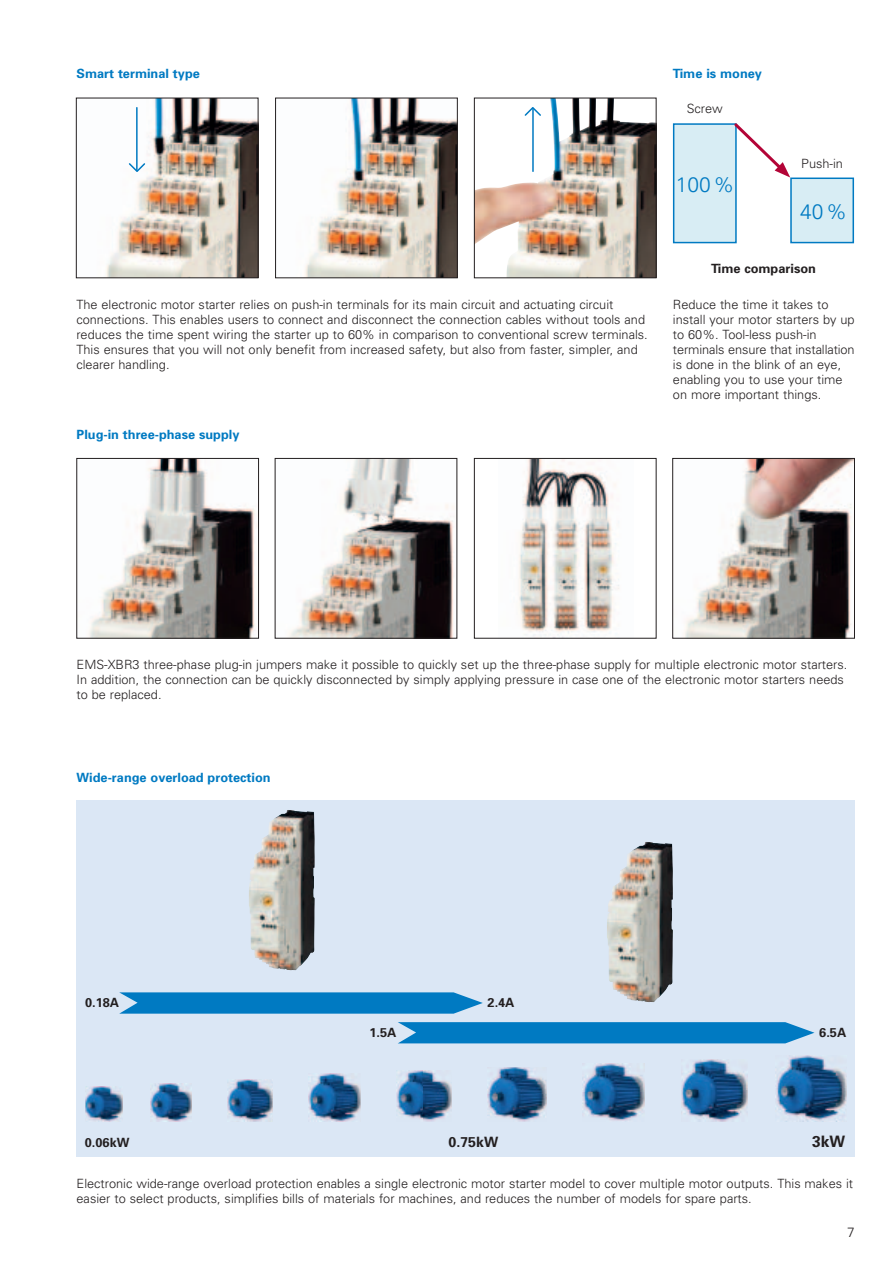
<style>
.page{position:relative;width:893px;height:1263px;background:#fff}
.page>*{position:absolute;margin:0;border:0;box-sizing:border-box;transform-origin:0 0}
.t1{font:300 21px "Univers";color:#007ac2}
.t2{font:700 15.75px "Univers";color:#231f20}
.t3{font:700 14.25px "Univers";color:#231f20}
.t4{font:300 13.5px "Univers";color:#231f20}
.t5{font:300 12.75px/15px "Univers";color:#231f20}
.t6{font:700 12.75px "Univers";color:#007ac2}
.t7{font:700 12.75px "Univers";color:#231f20}
</style>
<div class="page">
<div style="left:674px;top:124px;width:62px;height:119px;background:#d8edf4"></div>
<div style="left:673px;top:123px;width:64px;height:120px;border:2px solid #007ac2"></div>
<div style="left:791px;top:178px;width:62px;height:65px;background:#d8edf4"></div>
<div style="left:790px;top:178px;width:64px;height:65px;border:2px solid #007ac2"></div>
<img style="left:305px;top:100px;width:151px;height:176px">
<div style="left:275px;top:98px;width:183px;height:180px;border:1px solid #231f20"></div>
<img style="left:89px;top:460px;width:166px;height:176px">
<div style="left:77px;top:458px;width:182px;height:180px;border:1px solid #231f20"></div>
<img style="left:476px;top:100px;width:178px;height:176px">
<div style="left:474px;top:98px;width:182px;height:180px;border:1px solid #231f20"></div>
<img style="left:519px;top:460px;width:100px;height:176px">
<div style="left:474px;top:458px;width:182px;height:180px;border:1px solid #231f20"></div>
<img style="left:106px;top:100px;width:150px;height:176px">
<div style="left:76px;top:98px;width:182px;height:180px;border:1px solid #231f20"></div>
<img style="left:289px;top:460px;width:165px;height:176px">
<div style="left:275px;top:458px;width:182px;height:180px;border:1px solid #231f20"></div>
<svg style="left:127px;top:162px;width:20px;height:11px"></svg>
<hr style="left:136px;top:108px;width:2px;height:62px;background:#007ac2">
<svg style="left:523px;top:106px;width:19px;height:11px"></svg>
<hr style="left:532px;top:109px;width:2px;height:62px;background:#007ac2">
<svg style="left:732px;top:123px;width:58px;height:55px"></svg>
<img style="left:684px;top:460px;width:169px;height:176px">
<div style="left:672px;top:458px;width:183px;height:180px;border:1px solid #231f20"></div>
<div style="left:77px;top:800px;width:778px;height:356px;background:#dbe7f5"></div>
<svg style="left:119px;top:992px;width:364px;height:22px;background:#1584c6"></svg>
<svg style="left:398px;top:1022px;width:416px;height:21px;background:#0d80c5"></svg>
<img style="left:396px;top:1070px;width:56px;height:51px">
<img style="left:309px;top:1074px;width:51px;height:47px">
<img style="left:227px;top:1079px;width:46px;height:42px">
<img style="left:150px;top:1083px;width:41px;height:38px">
<img style="left:85px;top:1087px;width:37px;height:34px">
<img style="left:488px;top:1067px;width:58px;height:54px">
<img style="left:582px;top:1063px;width:63px;height:58px">
<img style="left:681px;top:1060px;width:67px;height:61px">
<img style="left:775px;top:1056px;width:71px;height:65px">
<img style="left:249px;top:810px;width:66px;height:160px">
<img style="left:607px;top:842px;width:66px;height:160px">
<p class="t6" style="left:77px;top:69px;width:125px">Smart terminal type</p>
<p class="t6" style="left:673px;top:69px;width:91px">Time is money</p>
<p class="t5" style="left:687px;top:102px;width:38px">Screw</p>
<h1 class="t1" style="left:676px;top:177px;width:60px">100 %</h1>
<p class="t5" style="left:801px;top:157px;width:43px">Push-in</p>
<h1 class="t1" style="left:800px;top:204px;width:48px">40 %</h1>
<p class="t7" style="left:711px;top:264px;width:106px">Time comparison</p>
<p class="t5" style="left:76px;top:298px;width:573px">The electronic motor starter relies on push-in terminals for its main circuit and actuating circuit connections. This enables users to connect and disconnect the connection cables without tools and reduces the time spent wiring the starter up to 60% in comparison to conventional screw terminals.<br>This ensures that you will not only benefit from increased safety, but also from faster, simpler, and clearer handling.</p>
<p class="t5" style="left:673px;top:298px;width:183px">Reduce the time it takes to install your motor starters by up to 60%. Tool-less push-in terminals ensure that installation is done in the blink of an eye, enabling you to use your time on more important things.</p>
<p class="t6" style="left:77px;top:430px;width:164px">Plug-in three-phase supply</p>
<p class="t5" style="left:77px;top:658px;width:772px">EMS-XBR3 three-phase plug-in jumpers make it possible to quickly set up the three-phase supply for multiple electronic motor starters.<br>In addition, the connection can be quickly disconnected by simply applying pressure in case one of the electronic motor starters needs to be replaced.</p>
<p class="t6" style="left:77px;top:773px;width:196px">Wide-range overload protection</p>
<p class="t7" style="left:85px;top:998px;width:36px">0.18A</p>
<p class="t7" style="left:488px;top:998px;width:28px">2.4A</p>
<p class="t7" style="left:369px;top:1028px;width:28px">1.5A</p>
<p class="t7" style="left:819px;top:1028px;width:28px">6.5A</p>
<p class="t7" style="left:85px;top:1137px;width:46px">0.06kW</p>
<p class="t3" style="left:448px;top:1136px;width:51px">0.75kW</p>
<p class="t2" style="left:812px;top:1135px;width:35px">3kW</p>
<p class="t5" style="left:77px;top:1177px;width:778px">Electronic wide-range overload protection enables a single electronic motor starter model to cover multiple motor outputs. This makes it easier to select products, simplifies bills of materials for machines, and reduces the number of models for spare parts.</p>
<p class="t4" style="left:847px;top:1228px;width:9px">7</p>
</div>
